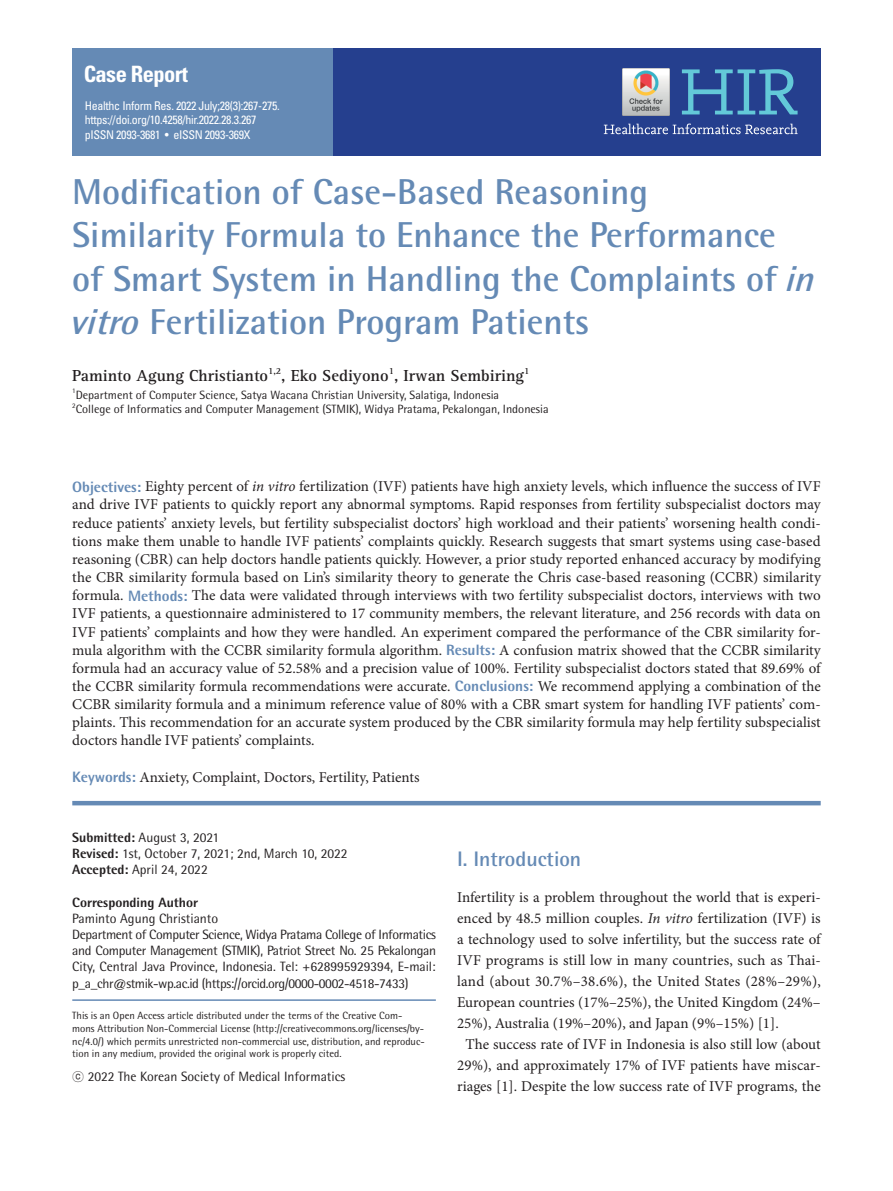
<style>
.page{position:relative;width:893px;height:1191px;background:#fff}
.page>*{position:absolute;margin:0;border:0;box-sizing:border-box;transform-origin:0 0}
.t1{font:700 36px/43.2px "Rotis Semi Sans Std";color:#658ab5}
.t2{font:700 condensed 22.5px "Univers LT Std";letter-spacing:-.025em;color:#fff}
.t3{font:700 21px "Rotis Semi Sans Std";color:#658ab5}
.t4{font:700 16.5px "Rotis Serif Std";color:#231f20}
.t5{font:15px/18.1px "Minion Pro";color:#231f20;text-align:justify}
.t6{font:13.5px/16.2px "Rotis Semi Sans Std";letter-spacing:-.025em;color:#231f20}
.t7{font:13.5px/16.2px "Rotis Semi Sans Std";color:#231f20}
.t8{font:800 13.5px "Rotis Semi Sans Std";color:#231f20}
.t9{font:12px "Rotis Semi Sans Std";color:#231f20}
.t10{font:condensed 12px/14.4px "Univers LT Std";letter-spacing:-.025em;color:#fff}
.t11{font:10.5px/12.6px "Rotis Semi Sans Std";color:#231f20}
.t12{font:700 9.6px "Rotis Serif Std";color:#231f20}
.t13{font:7.05px "Rotis Semi Sans Std";color:#231f20}
.s1{font-style:italic}
.s2{font-family:"Rotis Semi Sans Std";font-weight:800;color:#658ab5}
.s3{font-weight:800}
.s4{font-family:"Gulim";font-size:12px}
</style>
<div class="page">
<div style="left:72px;top:48px;width:749px;height:108px;background:#253f8e"></div>
<div style="left:72px;top:48px;width:261px;height:108px;background:#658ab5"></div>
<svg style="left:682px;top:69px;width:116px;height:45px"></svg>
<svg style="left:604px;top:124px;width:194px;height:10px"></svg>
<hr style="left:72px;top:801px;width:749px;height:4px;background:#658ab5">
<hr style="left:72px;top:999px;width:364px;height:1px;background:#658ab5">
<img style="left:622px;top:68px;width:47px;height:47px">
<h2 class="t2" style="left:84px;top:61px;width:106px">Case Report</h2>
<p class="t10" style="left:85px;top:98px;width:196px">Healthc Inform Res. 2022 July;28(3):267-275. https://doi.org/10.4258/hir.2022.28.3.267 pISSN 2093-3681 • eISSN 2093-369X</p>
<h1 class="t1" style="left:69px;top:170px;width:757px">Modification of Case-Based Reasoning<br>Similarity Formula to Enhance the Performance<br>of Smart System in Handling the Complaints of <span class="s1">in vitro</span>Fertilization Program Patients</h1>
<p class="t4" style="left:72px;top:366px;width:197px">Paminto Agung Christianto</p>
<p class="t12" style="left:268px;top:365px;width:15px">1,2</p>
<p class="t4" style="left:281px;top:366px;width:244px">, Eko Sediyono , Irwan Sembiring</p>
<p class="t12" style="left:389px;top:365px;width:7px">1</p>
<p class="t12" style="left:524px;top:365px;width:7px">1</p>
<p class="t13" style="left:72px;top:386px;width:5px">1</p>
<p class="t9" style="left:76px;top:388px;width:425px">Department of Computer Science, Satya Wacana Christian University, Salatiga, Indonesia</p>
<p class="t13" style="left:72px;top:401px;width:5px">2</p>
<p class="t9" style="left:76px;top:402px;width:474px">College of Informatics and Computer Management (STMIK), Widya Pratama, Pekalongan, Indonesia</p>
<p class="t5" style="left:72px;top:477px;width:750px"><span class="s2">Objectives:</span> Eighty percent of <span class="s1">in vitro</span> fertilization (IVF) patients have high anxiety levels, which influence the success of IVF and drive IVF patients to quickly report any abnormal symptoms. Rapid responses from fertility subspecialist doctors may reduce patients’ anxiety levels, but fertility subspecialist doctors’ high workload and their patients’ worsening health condi&shy;tions make them unable to handle IVF patients’ complaints quickly. Research suggests that smart systems using case-based reasoning (CBR) can help doctors handle patients quickly. However, a prior study reported enhanced accuracy by modifying the CBR similarity formula based on Lin’s similarity theory to generate the Chris case-based reasoning (CCBR) similarity formula. <span class="s2">Methods:</span> The data were validated through interviews with two fertility subspecialist doctors, interviews with two IVF patients, a questionnaire administered to 17 community members, the relevant literature, and 256 records with data on IVF patients’ complaints and how they were handled. An experiment compared the performance of the CBR similarity for&shy;mula algorithm with the CCBR similarity formula algorithm. <span class="s2">Results:</span> A confusion matrix showed that the CCBR similarity formula had an accuracy value of 52.58% and a precision value of 100%. Fertility subspecialist doctors stated that 89.69% of the CCBR similarity formula recommendations were accurate. <span class="s2">Conclusions:</span> We recommend applying a combination of the CCBR similarity formula and a minimum reference value of 80% with a CBR smart system for handling IVF patients’ com&shy;plaints. This recommendation for an accurate system produced by the CBR similarity formula may help fertility subspecialist doctors handle IVF patients’ complaints.</p>
<p class="t5" style="left:72px;top:768px;width:349px"><span class="s2">Keywords:</span> Anxiety, Complaint, Doctors, Fertility, Patients</p>
<p class="t7" style="left:72px;top:829px;width:277px"><span class="s3">Submitted:</span> August 3, 2021<br><span class="s3">Revised:</span> 1st, October 7, 2021; 2nd, March 10, 2022<br><span class="s3">Accepted:</span> April 24, 2022</p>
<p class="t8" style="left:72px;top:893px;width:127px">Corresponding Author</p>
<p class="t6" style="left:72px;top:910px;width:365px">Paminto Agung Christianto<br>Department of Computer Science, Widya Pratama College of Informatics and Computer Management (STMIK), Patriot Street No. 25 Pekalongan City, Central Java Province, Indonesia. Tel: +628995929394, E-mail: p_a_chr@stmik-wp.ac.id (https://orcid.org/0000-0002-4518-7433)</p>
<p class="t11" style="left:72px;top:1009px;width:354px">This is an Open Access article distributed under the terms of the Creative Com&shy;mons Attribution Non-Commercial License (http://creativecommons.org/licenses/by&shy;nc/4.0/) which permits unrestricted non-commercial use, distribution, and reproduc&shy;tion in any medium, provided the original work is properly cited.</p>
<p class="t7" style="left:72px;top:1068px;width:275px"><span class="s4">ⓒ</span> 2022 The Korean Society of Medical Informatics</p>
<h3 class="t3" style="left:457px;top:845px;width:126px">I. Introduction</h3>
<p class="t5" style="left:457px;top:888px;width:365px">Infertility is a problem throughout the world that is experi-</p>
<p class="t5" style="left:457px;top:909px;width:365px">enced by 48.5 million couples. <span class="s1">In vitro</span> fertilization (IVF) is</p>
<p class="t5" style="left:457px;top:930px;width:365px">a technology used to solve infertility, but the success rate of</p>
<p class="t5" style="left:457px;top:951px;width:365px">IVF programs is still low in many countries, such as Thai-</p>
<p class="t5" style="left:457px;top:972px;width:365px">land (about 30.7%–38.6%), the United States (28%–29%),</p>
<p class="t5" style="left:457px;top:993px;width:365px">European countries (17%–25%), the United Kingdom (24%–</p>
<p class="t5" style="left:457px;top:1014px;width:323px">25%), Australia (19%–20%), and Japan (9%–15%) [1].</p>
<p class="t5" style="left:466px;top:1035px;width:356px">The success rate of IVF in Indonesia is also still low (about</p>
<p class="t5" style="left:457px;top:1056px;width:365px">29%), and approximately 17% of IVF patients have miscar-</p>
<p class="t5" style="left:457px;top:1077px;width:365px">riages [1]. Despite the low success rate of IVF programs, the</p>
</div>
